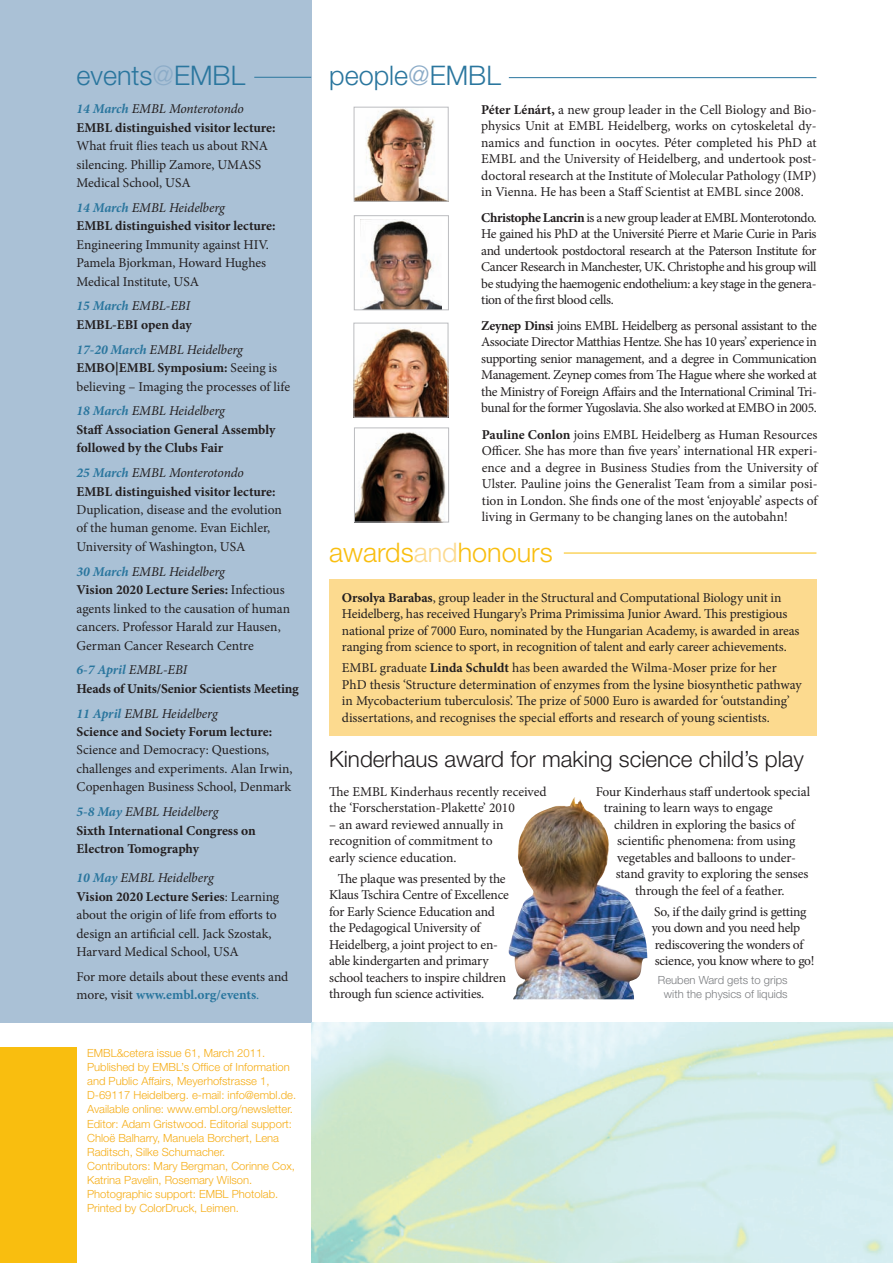
<style>
.page{position:relative;width:893px;height:1263px;background:#fff}
.page>*{position:absolute;margin:0;border:0;box-sizing:border-box;transform-origin:0 0}
.t1{font:300 27px "Helvetica Neue LT Pro";color:#2a769e}
.t2{font:300 27px "Helvetica Neue LT Pro";color:#f9be0f}
.t3{font:300 22.5px "Helvetica Neue LT Pro";color:#231f20}
.t4{font:13.5px/16.5px "Minion Pro";letter-spacing:-.01em;color:#231f20}
.t5{font:700 13.5px/18.5px "Minion Pro";letter-spacing:-.005em;color:#231f20}
.t6{font:300 11.25px/14.1px "Helvetica Neue LT Pro";color:#f6ad16}
.t7{font:300 11.25px/14.1px "Helvetica Neue LT Pro";color:#7b7d80;text-align:center}
.s1{color:#8cacc8}
.s2{font-style:italic;color:#2a769e}
.s3{font-weight:400;font-style:italic}
.s4{font-weight:700;font-style:italic;color:#2a769e}
.s5{font-style:italic}
.s6{font-weight:700}
.s7{font-weight:700;color:#2a769e}
.s8{color:#2a769e}
.s9{color:#fcda8f}
</style>
<div class="page">
<div style="left:0;top:0;width:311px;height:1022px;background:#aac1d6"></div>
<div style="left:0;top:1047px;width:77px;height:216px;background:#f9be0f"></div>
<hr style="left:509px;top:77px;width:307px;height:1px;background:#2a769e">
<hr style="left:254px;top:77px;width:57px;height:1px;background:#2a769e">
<img style="left:355px;top:328px;width:91px;height:88px">
<div style="left:353px;top:323px;width:95px;height:95px;border:1px solid #bcbdc0"></div>
<hr style="left:564px;top:553px;width:252px;height:1px;background:#f9be0f">
<img style="left:356px;top:109px;width:91px;height:91px">
<div style="left:354px;top:107px;width:95px;height:95px;border:1px solid #bcbdc0"></div>
<img style="left:360px;top:220px;width:82px;height:88px">
<div style="left:354px;top:215px;width:95px;height:95px;border:1px solid #bcbdc0"></div>
<div style="left:329px;top:579px;width:487px;height:157px;background:#fcda8f"></div>
<img style="left:356px;top:432px;width:90px;height:88px">
<div style="left:354px;top:427px;width:95px;height:95px;border:1px solid #bcbdc0"></div>
<img style="left:311px;top:1022px;width:582px;height:241px">
<img style="left:508px;top:797px;width:139px;height:202px">
<h1 class="t1" style="left:77px;top:59px;width:170px">events<span class="s1">@</span>EMBL</h1>
<h1 class="t1" style="left:329px;top:59px;width:173px">people<span class="s1">@</span>EMBL</h1>
<p class="t5" style="left:77px;top:100px;width:200px"><span class="s2">14 March</span> <span class="s3">EMBL Monterotondo<br></span>EMBL distinguished visitor lecture:</p>
<p class="t4" style="left:77px;top:137px;width:193px;line-height:18.5px">What fruit flies teach us about RNA silencing. Phillip Zamore, UMASS<br>Medical School, USA</p>
<p class="t5" style="left:77px;top:198px;width:200px"><span class="s2">14 March</span> <span class="s3">EMBL Heidelberg<br></span>EMBL distinguished visitor lecture:</p>
<p class="t4" style="left:77px;top:235px;width:194px;line-height:18.5px">Engineering Immunity against HIV.<br>Pamela Bjorkman, Howard Hughes<br>Medical Institute, USA</p>
<p class="t5" style="left:77px;top:297px;width:117px"><span class="s2">15 March</span> <span class="s3">EMBL-EBI<br></span>EMBL-EBI open day</p>
<p class="t4" style="left:77px;top:340px;width:215px;line-height:18.5px"><span class="s4">17-20 March</span> <span class="s5">EMBL Heidelberg<br></span><span class="s6">EMBO|EMBL Symposium:</span> Seeing is believing – Imaging the processes of life</p>
<p class="t5" style="left:77px;top:402px;width:200px"><span class="s2">18 March</span> <span class="s3">EMBL Heidelberg<br></span>Staff Association General Assembly followed by the Clubs Fair</p>
<p class="t5" style="left:77px;top:463px;width:200px"><span class="s2">25 March</span> <span class="s3">EMBL Monterotondo<br></span>EMBL distinguished visitor lecture:</p>
<p class="t4" style="left:77px;top:500px;width:207px;line-height:18.5px">Duplication, disease and the evolution of the human genome. Evan Eichler,<br>University of Washington, USA</p>
<p class="t4" style="left:77px;top:562px;width:215px;line-height:18.5px"><span class="s4">30 March</span> <span class="s5">EMBL Heidelberg<br></span><span class="s6">Vision 2020 Lecture Series:</span> Infectious agents linked to the causation of human cancers. Professor Harald zur Hausen, German Cancer Research Centre</p>
<p class="t5" style="left:77px;top:661px;width:224px"><span class="s2">6-7 April</span> <span class="s3">EMBL-EBI<br></span>Heads of Units/Senior Scientists Meeting</p>
<p class="t5" style="left:77px;top:704px;width:197px"><span class="s2">11 April</span> <span class="s3">EMBL Heidelberg<br></span>Science and Society Forum lecture:</p>
<p class="t4" style="left:77px;top:741px;width:218px;line-height:18.5px">Science and Democracy: Questions, challenges and experiments. Alan Irwin,<br>Copenhagen Business School, Denmark</p>
<p class="t5" style="left:77px;top:802px;width:181px"><span class="s2">5-8 May</span> <span class="s3">EMBL Heidelberg<br></span>Sixth International Congress on<br>Electron Tomography</p>
<p class="t4" style="left:77px;top:869px;width:204px;line-height:18.5px"><span class="s4">10 May</span> <span class="s5">EMBL Heidelberg<br></span><span class="s6">Vision 2020 Lecture Series</span>: Learning about the origin of life from efforts to design an artificial cell. Jack Szostak, Harvard Medical School, USA</p>
<p class="t4" style="left:77px;top:967px;width:213px;line-height:18.5px">For more details about these events and more, visit <span class="s7">www.embl.org/events</span><span class="s8">.</span></p>
<p class="t6" style="left:87px;top:1046px;width:211px">EMBL&amp;cetera issue 61, March 2011.<br>Published by EMBL’s Office of Information and Public Affairs, Meyerhofstrasse 1, D-69117 Heidelberg. e-mail: info@embl.de.<br>Available online: www.embl.org/newsletter.<br>Editor: Adam Gristwood. Editorial support:<br>Chloë Balharry, Manuela Borchert, Lena Raditsch, Silke Schumacher.<br>Contributors: Mary Bergman, Corinne Cox, Katrina Pavelin, Rosemary Wilson.<br>Photographic support: EMBL Photolab.<br>Printed by ColorDruck, Leimen.</p>
<p class="t4" style="left:481px;top:101px;width:337px;text-align:justify"><span class="s6">Péter Lénárt,</span> a new group leader in the Cell Biology and Bio&shy;physics Unit at EMBL Heidelberg, works on cytoskeletal dy&shy;namics and function in oocytes. Péter completed his PhD at EMBL and the University of Heidelberg, and undertook post&shy;doctoral research at the Institute of Molecular Pathology (IMP) in Vienna. He has been a Staff Scientist at EMBL since 2008.</p>
<p class="t4" style="left:481px;top:209px;width:337px;text-align:justify"><span class="s6">Christophe Lancrin</span> is a new group leader at EMBL Monterotondo.<br>He gained his PhD at the Université Pierre et Marie Curie in Paris and undertook postdoctoral research at the Paterson Institute for Cancer Research in Manchester, UK. Christophe and his group will be studying the haemogenic endothelium: a key stage in the genera&shy;tion of the first blood cells.</p>
<p class="t4" style="left:481px;top:317px;width:337px;text-align:justify"><span class="s6">Zeynep Dinsi</span> joins EMBL Heidelberg as personal assistant to the Associate Director Matthias Hentze. She has 10 years’ experience in supporting senior management, and a degree in Communication Management. Zeynep comes from The Hague where she worked at the Ministry of Foreign Affairs and the International Criminal Tri&shy;bunal for the former Yugoslavia. She also worked at EMBO in 2005.</p>
<p class="t4" style="left:482px;top:426px;width:337px;text-align:justify"><span class="s6">Pauline Conlon</span> joins EMBL Heidelberg as Human Resources Officer. She has more than five years’ international HR experi&shy;ence and a degree in Business Studies from the University of Ulster. Pauline joins the Generalist Team from a similar posi&shy;tion in London. She finds one of the most ‘enjoyable’ aspects of living in Germany to be changing lanes on the autobahn!</p>
<h1 class="t2" style="left:329px;top:536px;width:225px">awards<span class="s9">and</span>honours</h1>
<p class="t4" style="left:342px;top:589px;width:459px"><span class="s6">Orsolya Barabas</span>, group leader in the Structural and Computational Biology unit in Heidelberg, has received Hungary’s Prima Primissima Junior Award. This prestigious national prize of 7000 Euro, nominated by the Hungarian Academy, is awarded in areas ranging from science to sport, in recognition of talent and early career achievements.</p>
<p class="t4" style="left:342px;top:660px;width:461px">EMBL graduate <span class="s6">Linda Schuldt</span> has been awarded the Wilma-Moser prize for her PhD thesis ‘Structure determination of enzymes from the lysine biosynthetic pathway in Mycobacterium tuberculosis’. The prize of 5000 Euro is awarded for ‘outstanding’ dissertations, and recognises the special efforts and research of young scientists.</p>
<h2 class="t3" style="left:329px;top:745px;width:476px">Kinderhaus award for making science child’s play</h2>
<p class="t4" style="left:329px;top:783px;width:219px">The EMBL Kinderhaus recently received the ‘Forscherstation-Plakette’ 2010</p>
<p class="t4" style="left:329px;top:816px;width:176px">– an award reviewed annually in recognition of commitment to early science education.</p>
<p class="t4" style="left:329px;top:870px;width:181px;text-indent:9px">The plaque was presented by the<br>Klaus Tschira Centre of Excellence for Early Science Education and the Pedagogical University of<br>Heidelberg, a joint project to en&shy;able kindergarten and primary school teachers to inspire children through fun science activities.</p>
<p class="t4" style="left:604px;top:783px;width:208px;text-indent:-8px">Four Kinderhaus staff undertook special training to learn ways to engage</p>
<p class="t4" style="left:614px;top:816px;width:182px">children in exploring the basics of</p>
<p class="t4" style="left:617px;top:833px;width:180px">scientific phenomena: from using</p>
<p class="t4" style="left:617px;top:849px;width:180px">vegetables and balloons to under-</p>
<p class="t4" style="left:616px;top:866px;width:194px">stand gravity to exploring the senses</p>
<p class="t4" style="left:635px;top:882px;width:151px">through the feel of a feather.</p>
<p class="t4" style="left:652px;top:903px;width:164px">So, if the daily grind is getting you down and you need help rediscovering the wonders of science, you know where to go!</p>
<p class="t7" style="left:658px;top:973px;width:131px">Reuben Ward gets to grips with the physics of liquids</p>
</div>
